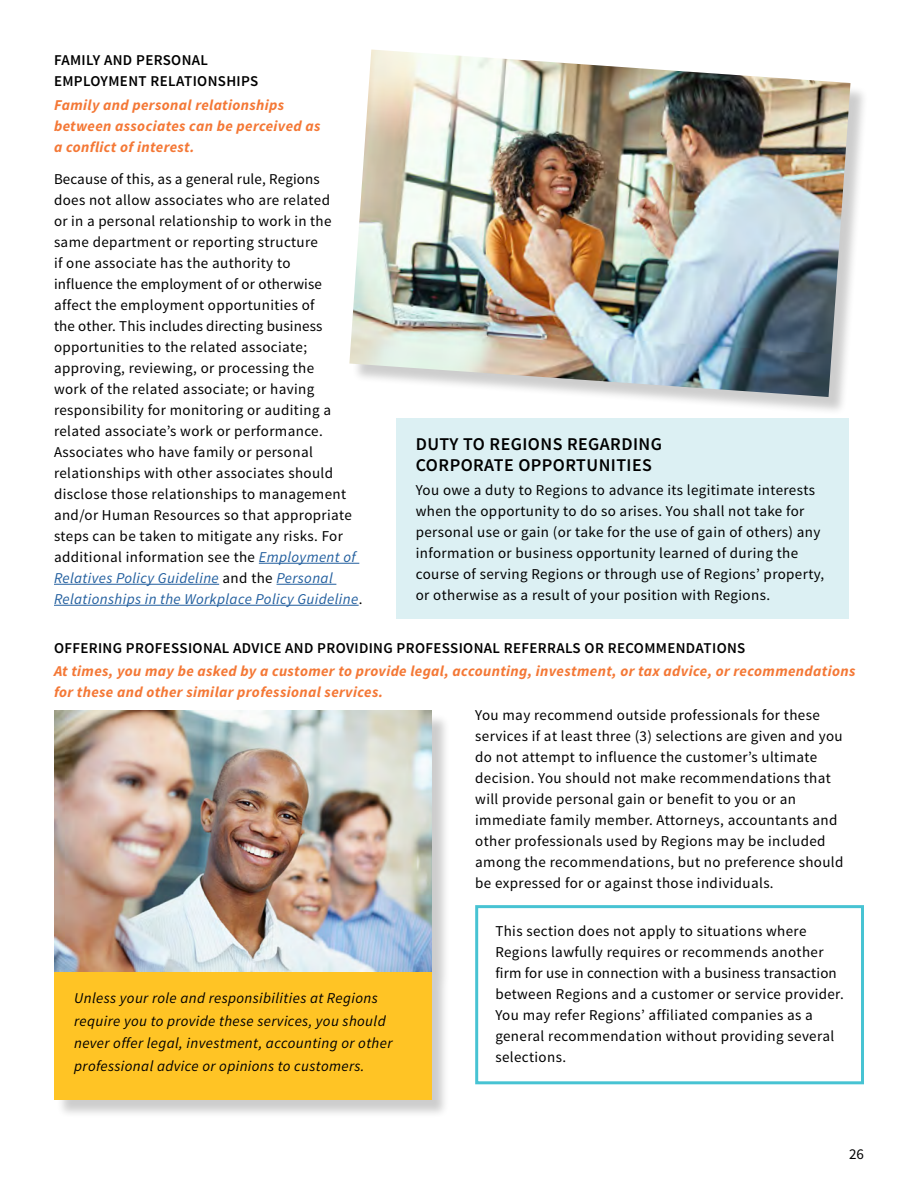
<style>
.page{position:relative;width:918px;height:1188px;background:#fff}
.page>*{position:absolute;margin:0;border:0;box-sizing:border-box;transform-origin:0 0}
.t1{font:600 18px/21px "Source Sans Pro";letter-spacing:.025em;color:#000}
.t2{font:15px/21px "Source Sans Pro";letter-spacing:.025em;color:#000}
.t3{font:italic 700 15px/21px "Source Sans Pro";letter-spacing:.025em;color:#f47836}
.t4{font:italic 15px/22.5px "Source Sans Pro";letter-spacing:.025em;color:#000}
.t5{font:600 15px/21px "Source Sans Pro";letter-spacing:.025em;color:#000}
.s1{font-style:italic;color:#215e9e}
</style>
<div class="page">
<div style="left:56px;top:713px;width:395px;height:405px;background:#000;opacity:.2"></div>
<div style="left:54px;top:971px;width:377px;height:129px;background:#ffc425"></div>
<img style="left:55px;top:711px;width:377px;height:260px">
<div style="left:396px;top:418px;width:453px;height:201px;background:#dcf0f3"></div>
<hr style="left:259px;top:563px;width:100px;height:1px;background:#215e9e">
<hr style="left:54px;top:584px;width:165px;height:1px;background:#215e9e">
<hr style="left:277px;top:584px;width:59px;height:1px;background:#215e9e">
<hr style="left:54px;top:605px;width:305px;height:1px;background:#215e9e">
<div style="left:352px;top:52px;width:517px;height:363px;background:#000;opacity:.2"></div>
<img style="left:349px;top:50px;width:501px;height:347px">
<div style="left:475px;top:905px;width:389px;height:179px;border:3px solid #47c3d3"></div>
<p class="t5" style="left:54px;top:50px;width:206px">FAMILY AND PERSONAL<br>EMPLOYMENT RELATIONSHIPS</p>
<p class="t3" style="left:54px;top:94px;width:268px">Family and personal relationships between associates can be perceived as a conflict of interest.</p>
<p class="t2" style="left:54px;top:169px;width:308px">Because of this, as a general rule, Regions<br>does not allow associates who are related<br>or in a personal relationship to work in the same department or reporting structure<br>if one associate has the authority to<br>influence the employment of or otherwise affect the employment opportunities of<br>the other. This includes directing business opportunities to the related associate; approving, reviewing, or processing the<br>work of the related associate; or having responsibility for monitoring or auditing a related associate’s work or performance.<br>Associates who have family or personal relationships with other associates should disclose those relationships to management and/or Human Resources so that appropriate steps can be taken to mitigate any risks. For additional information see the <span class="s1">Employment of Relatives Policy Guideline</span> and the <span class="s1">Personal Relationships in the Workplace Policy Guideline</span>.</p>
<p class="t1" style="left:416px;top:434px;width:248px">DUTY TO REGIONS REGARDING<br>CORPORATE OPPORTUNITIES</p>
<p class="t2" style="left:416px;top:479px;width:410px">You owe a duty to Regions to advance its legitimate interests when the opportunity to do so arises. You shall not take for personal use or gain (or take for the use of gain of others) any information or business opportunity learned of during the course of serving Regions or through use of Regions’ property, or otherwise as a result of your position with Regions.</p>
<p class="t5" style="left:54px;top:638px;width:693px">OFFERING PROFESSIONAL ADVICE AND PROVIDING PROFESSIONAL REFERRALS OR RECOMMENDATIONS</p>
<p class="t3" style="left:54px;top:661px;width:803px">At times, you may be asked by a customer to provide legal, accounting, investment, or tax advice, or recommendations for these and other similar professional services.</p>
<p class="t4" style="left:74px;top:987px;width:320px">Unless your role and responsibilities at Regions require you to provide these services, you should never offer legal, investment, accounting or other professional advice or opinions to customers.</p>
<p class="t2" style="left:475px;top:705px;width:370px">You may recommend outside professionals for these services if at least three (3) selections are given and you do not attempt to influence the customer’s ultimate decision. You should not make recommendations that will provide personal gain or benefit to you or an immediate family member. Attorneys, accountants and other professionals used by Regions may be included among the recommendations, but no preference should be expressed for or against those individuals.</p>
<p class="t2" style="left:495px;top:921px;width:348px">This section does not apply to situations where Regions lawfully requires or recommends another firm for use in connection with a business transaction between Regions and a customer or service provider.<br>You may refer Regions’ affiliated companies as a general recommendation without providing several selections.</p>
<p class="t2" style="left:849px;top:1143px;width:16px">26</p>
</div>
